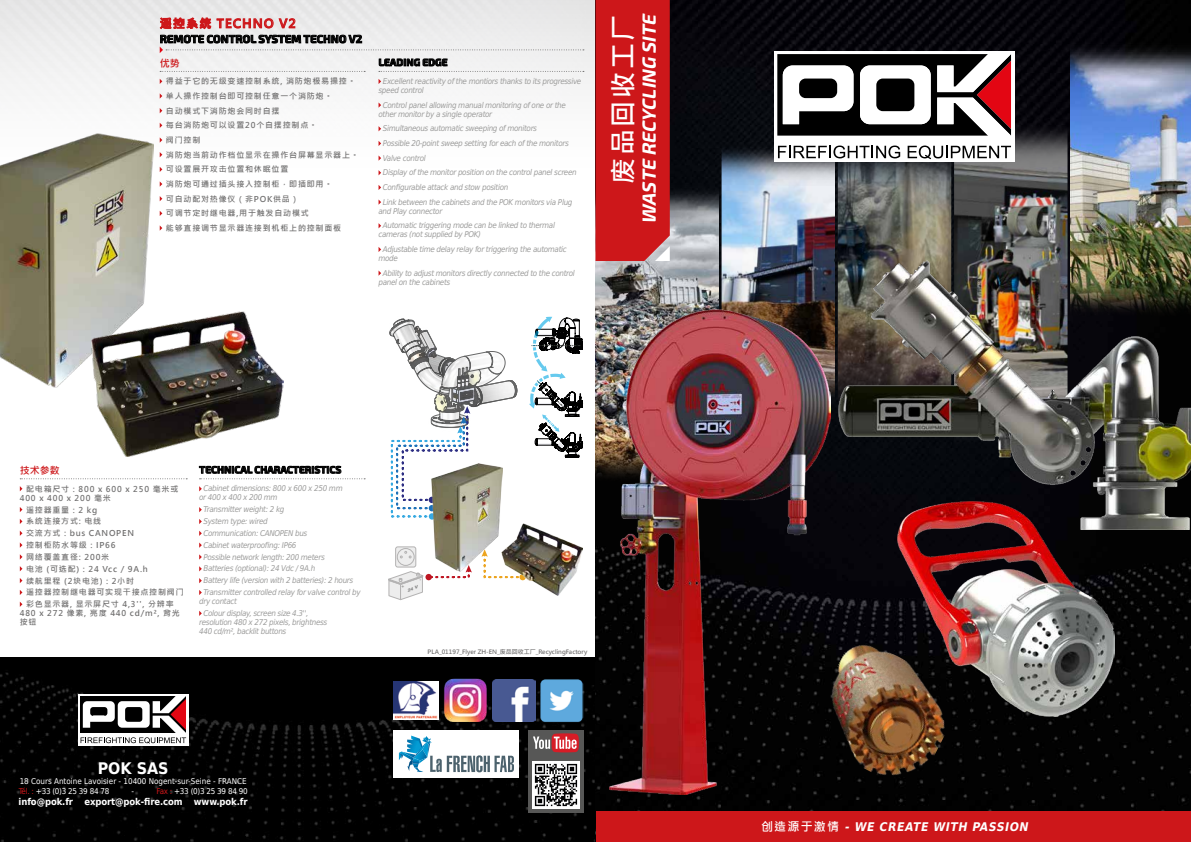
<style>
.page{position:relative;width:1191px;height:842px;background:#fff}
.page>*{position:absolute;margin:0;border:0;box-sizing:border-box;transform-origin:0 0}
.t1{font:700 26px "Microsoft Jheng Hei";letter-spacing:.1em;color:#fff}
.t2{font:italic 700 19px "Exo 2.0";color:#fff}
.t3{font:700 16px "DejaVu Sans Condensed";color:#fff}
.t4{font:italic 700 12px "DejaVu Sans Condensed";color:#fff}
.t5{font:700 12px "Microsoft Jheng Hei";letter-spacing:.1em;color:#cd171a}
.t6{font:700 11px "Exo 2.0";letter-spacing:.01em;color:#000}
.t7{font:700 10px "Exo 2.0";letter-spacing:.01em;color:#000}
.t8{font:700 10px "Microsoft Jheng Hei";color:#cd171a}
.t9{font:700 9.4px "DejaVu Sans Condensed";letter-spacing:-.01em;color:#fff}
.t10{font:italic 8px/14.7px "DejaVu Sans Condensed";letter-spacing:-.04em;color:#9d9d9c}
.t11{font:700 8px/14.7px "Microsoft Jheng Hei";letter-spacing:.1em;color:#706f6f}
.t12{font:8px/9.6px "DejaVu Sans Condensed";color:#fff}
.t13{font:8px "DejaVu Sans Condensed";letter-spacing:-.03em;color:#fff}
.t14{font:700 6px "Microsoft Jheng Hei";color:#706f6f}
.t15{font:900 4.2px "Arial";color:#9d9d9c}
.s1{color:#cd171a}
.s2{font-family:"Microsoft Jheng Hei";font-style:normal}
</style>
<div class="page">
<img style="left:0;top:0;width:595px;height:143px">
<div style="left:0;top:658px;width:595px;height:184px;background:#000"></div>
<img style="left:528px;top:730px;width:56px;height:83px">
<img style="left:532px;top:762px;width:47px;height:47px">
<svg style="left:533px;top:733px;width:46px;height:19px"></svg>
<div style="left:393px;top:730px;width:126px;height:47px;background:#fff"></div>
<svg style="left:399px;top:735px;width:115px;height:37px"></svg>
<svg style="left:78px;top:693px;width:110px;height:52px"></svg>
<svg style="left:81px;top:695px;width:106px;height:48px"></svg>
<img style="left:443px;top:677px;width:46px;height:44px">
<img style="left:539px;top:679px;width:45px;height:44px">
<img style="left:493px;top:680px;width:42px;height:42px">
<img style="left:393px;top:681px;width:45px;height:38px">
<svg style="left:160px;top:71px;width:205px;height:1px"></svg>
<svg style="left:20px;top:478px;width:167px;height:1px"></svg>
<svg style="left:379px;top:59px;width:205px;height:13px"></svg>
<svg style="left:199px;top:466px;width:166px;height:13px"></svg>
<svg style="left:160px;top:17px;width:424px;height:36px"></svg>
<svg style="left:160px;top:93px;width:2px;height:6px"></svg>
<svg style="left:160px;top:137px;width:2px;height:6px"></svg>
<svg style="left:378px;top:79px;width:3px;height:5px"></svg>
<svg style="left:378px;top:102px;width:3px;height:6px"></svg>
<svg style="left:378px;top:126px;width:3px;height:5px"></svg>
<svg style="left:378px;top:141px;width:3px;height:5px"></svg>
<svg style="left:378px;top:155px;width:3px;height:6px"></svg>
<svg style="left:378px;top:170px;width:3px;height:5px"></svg>
<svg style="left:378px;top:185px;width:3px;height:5px"></svg>
<svg style="left:378px;top:199px;width:3px;height:6px"></svg>
<svg style="left:378px;top:223px;width:3px;height:5px"></svg>
<svg style="left:378px;top:247px;width:3px;height:5px"></svg>
<svg style="left:378px;top:270px;width:3px;height:6px"></svg>
<svg style="left:199px;top:519px;width:3px;height:5px"></svg>
<svg style="left:199px;top:542px;width:3px;height:6px"></svg>
<svg style="left:199px;top:554px;width:3px;height:6px"></svg>
<svg style="left:199px;top:590px;width:3px;height:5px"></svg>
<img style="left:595px;top:0;width:596px;height:842px">
<img style="left:1070px;top:29px;width:121px;height:232px">
<img style="left:838px;top:162px;width:113px;height:99px">
<img style="left:954px;top:110px;width:113px;height:151px">
<img style="left:721px;top:134px;width:114px;height:283px">
<img style="left:595px;top:177px;width:123px;height:313px">
<div style="left:596px;top:811px;width:595px;height:31px;background:#cd171a"></div>
<div style="left:595px;top:0;width:75px;height:261px;background:#cd171a"></div>
<div style="left:774px;top:51px;width:240px;height:111px;background:#fff"></div>
<svg style="left:777px;top:54px;width:234px;height:82px"></svg>
<div style="left:799px;top:79px;width:38px;height:19px;background:#000;border-radius:7px"></div>
<svg style="left:778px;top:146px;width:122px;height:12px"></svg>
<svg style="left:907px;top:146px;width:104px;height:13px"></svg>
<img style="left:830px;top:634px;width:137px;height:160px">
<img style="left:610px;top:310px;width:220px;height:485px">
<img style="left:838px;top:261px;width:353px;height:269px">
<img style="left:898px;top:501px;width:216px;height:215px">
<img style="left:0;top:134px;width:154px;height:253px">
<img style="left:91px;top:312px;width:192px;height:144px">
<svg style="left:395px;top:547px;width:21px;height:20px"></svg>
<div style="left:395px;top:546px;width:21px;height:21px;border:1px solid #b3b2b2;border-radius:2px"></div>
<svg style="left:397px;top:548px;width:17px;height:17px"></svg>
<div style="left:397px;top:548px;width:17px;height:18px;border:1px solid #b3b2b2;border-radius:50%"></div>
<svg style="left:400px;top:551px;width:11px;height:7px"></svg>
<svg style="left:529px;top:316px;width:55px;height:142px"></svg>
<svg style="left:483px;top:572px;width:19px;height:7px"></svg>
<svg style="left:389px;top:319px;width:128px;height:199px"></svg>
<div style="left:429px;top:513px;width:6px;height:7px;background:#36a9e1;border-radius:50%"></div>
<img style="left:432px;top:463px;width:70px;height:109px">
<img style="left:502px;top:523px;width:80px;height:72px">
<svg style="left:388px;top:565px;width:84px;height:36px"></svg>
<h3 class="t5" style="left:160px;top:16px;width:137px">遥控系统 TECHNO V2</h3>
<h3 class="t6" style="left:160px;top:32px;width:204px">REMOTE CONTROL SYSTEM TECHNO V2</h3>
<p class="t8" style="left:160px;top:57px;width:21px">优势</p>
<p class="t7" style="left:378px;top:56px;width:70px">LEADING EDGE</p>
<p class="t11" style="left:166px;top:74px;width:194px">得益于它的无级变速控制系统, 消防炮极易操控。单人操作控制台即可控制任意一个消防炮。<br>自动模式下消防炮会同时自摆<br>每台消防炮可以设置20个自摆控制点。<br>阀门控制<br>消防炮当前动作档位显示在操作台屏幕显示器上。可设置展开攻击位置和休眠位置<br>消防炮可通过插头接入控制柜，即插即用。<br>可自动配对热像仪（非POK供品）<br>可调节定时继电器,用于触发自动模式<br>能够直接调节显示器连接到机柜上的控制面板</p>
<p class="t10" style="left:378px;top:77px;width:204px;line-height:9px;text-indent:4px">Excellent reactivity of the montiors thanks to its progressive speed control</p>
<p class="t10" style="left:378px;top:100px;width:189px;line-height:9px;text-indent:4px">Control panel allowing manual monitoring of one or the other monitor by a single operator</p>
<p class="t10" style="left:383px;top:121px;width:195px">Simultaneous automatic sweeping of monitors<br>Possible 20-point sweep setting for each of the monitors Valve control<br>Display of the monitor position on the control panel screen Configurable attack and stow position<br>Link between the cabinets and the POK monitors via Plug</p>
<p class="t10" style="left:383px;top:203px;width:174px;text-indent:-4px">and Play connector<br>Automatic triggering mode can be linked to thermal</p>
<p class="t10" style="left:383px;top:227px;width:185px;text-indent:-4px">cameras (not supplied by POK)<br>Adjustable time delay relay for triggering the automatic</p>
<p class="t10" style="left:383px;top:251px;width:194px;text-indent:-4px">mode<br>Ability to adjust monitors directly connected to the control</p>
<p class="t10" style="left:378px;top:275px;width:73px">panel on the cabinets</p>
<h1 class="t1" style="left:607px;top:184px;width:170px;rotate:-90deg">废品回收工厂</h1>
<h2 class="t2" style="left:638px;top:224px;width:215px;rotate:-90deg">WASTE RECYCLING SITE</h2>
<p class="t8" style="left:20px;top:464px;width:41px">技术参数</p>
<p class="t11" style="left:20px;top:484px;width:160px;line-height:9px;text-indent:6px">配电箱尺寸 : 800 x 600 x 250 毫米或<br>400 x 400 x 200 毫米</p>
<p class="t11" style="left:26px;top:504px;width:159px;line-height:11.8px">遥控器重量 : 2 kg<br>系统连接方式: 电线<br>交流方式 : bus CANOPEN<br>控制柜防水等级 : IP66<br>网络覆盖直径: 200米<br>电池 (可选配) : 24 Vcc / 9A.h<br>续航里程 (2块电池) : 2小时<br>遥控器控制继电器可实现干接点控制阀门彩色显示器, 显示屏尺寸 4,3'', 分辨率</p>
<p class="t11" style="left:20px;top:609px;width:162px;line-height:9px">480 x 272 像素, 亮度 440 cd/m², 背光按钮</p>
<p class="t7" style="left:199px;top:464px;width:144px">TECHNICAL CHARACTERISTICS</p>
<p class="t10" style="left:199px;top:484px;width:145px;line-height:9px;text-indent:4px">Cabinet dimensions: 800 x 600 x 250 mm or 400 x 400 x 200 mm</p>
<p class="t10" style="left:203px;top:503px;width:159px;line-height:11.8px">Transmitter weight: 2 kg<br>System type: wired<br>Communication: CANOPEN bus<br>Cabinet waterproofing: IP66<br>Possible network length: 200 meters<br>Batteries (optional): 24 Vdc / 9A.h<br>Battery life (version with 2 batteries): 2 hours Transmitter controlled relay for valve control by</p>
<p class="t10" style="left:203px;top:595px;width:106px;line-height:11.8px;text-indent:-4px">dry contact<br>Colour display, screen size 4.3'',</p>
<p class="t10" style="left:199px;top:618px;width:130px;line-height:9px">resolution 480 x 272 pixels, brightness<br>440 cd/m², backlit buttons</p>
<p class="t15" style="left:401px;top:583px;width:4px">+</p>
<p class="t15" style="left:420px;top:576px;width:3px">-</p>
<p class="t14" style="left:427px;top:648px;width:161px">PLA_01197_Flyer ZH-EN_废品回收工厂_RecyclingFactory</p>
<h3 class="t3" style="left:98px;top:756px;width:72px">POK SAS</h3>
<p class="t12" style="left:19px;top:776px;width:229px">18 Cours Antoine Lavoisier - 10400 Nogent-sur-Seine - FRANCE<br><span class="s1">Tél. :</span> +33 (0)3 25 39 84 78</p>
<p class="t12" style="left:132px;top:786px;width:4px">-</p>
<p class="t13" style="left:156px;top:784px;width:93px"><span class="s1">Fax :</span> +33 (0)3 25 39 84 90</p>
<p class="t9" style="left:19px;top:794px;width:230px">info@pok.fr export@pok-fire.com www.pok.fr</p>
<h3 class="t4" style="left:761px;top:816px;width:271px"><span class="s2">创造源于激情</span> - WE CREATE WITH PASSION</h3>
</div>
